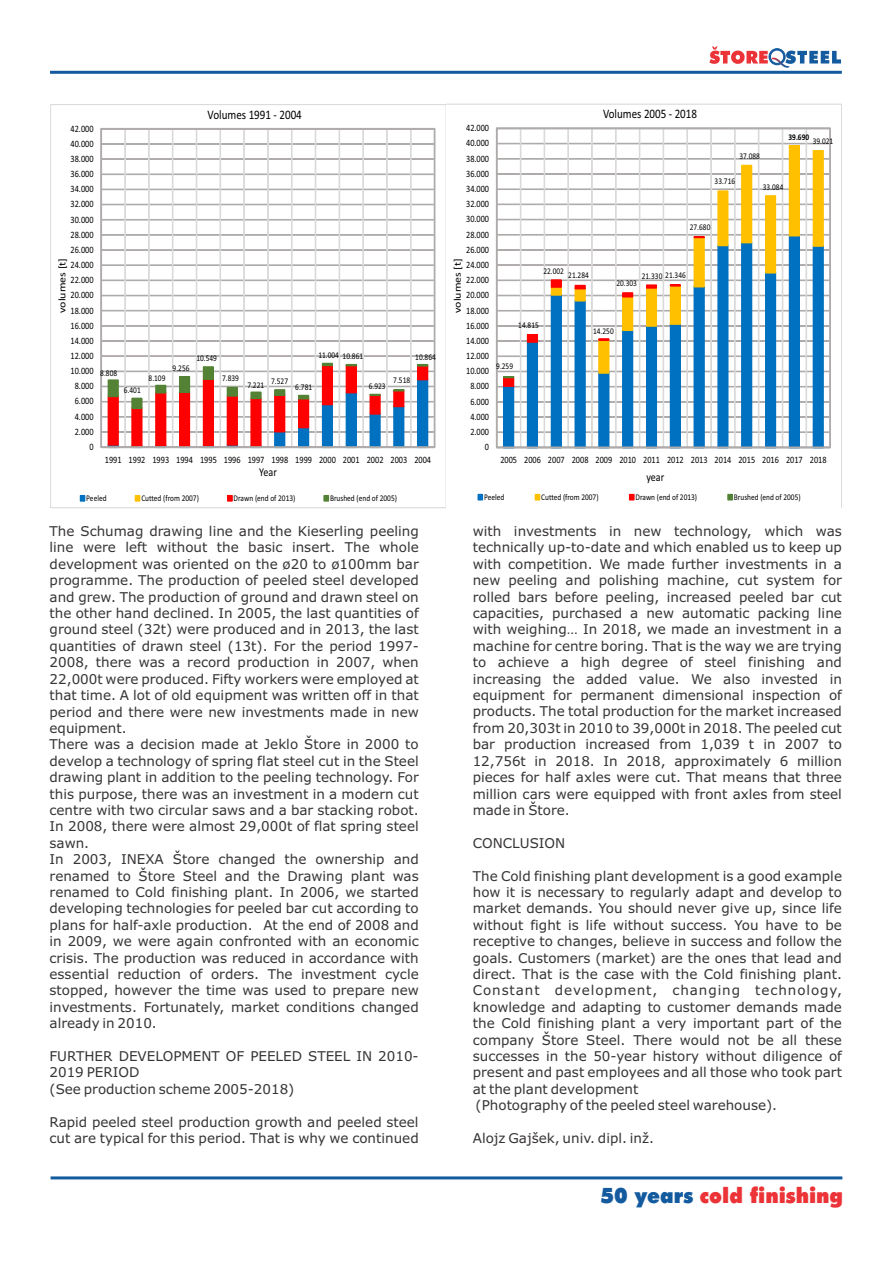
<style>
.page{position:relative;width:893px;height:1263px;background:#fff}
.page>*{position:absolute;margin:0;border:0;box-sizing:border-box;transform-origin:0 0}
.t1{font:900 21.3px "Futura BT";color:#ec3337;scale:.94 1}
.t2{font:13.5px/16.4px "Verdana";color:#373435}
.t3{font:13.05px "Calibri";color:#000;scale:.85 1}
.t4{font:12px "Calibri";color:#000;scale:.85 1}
.t5{font:10.2px "Calibri";color:#000;scale:1.18 1}
.t6{font:9.75px "Calibri";color:#000;scale:.85 1}
.t7{font:8.7px "Calibri";color:#000;scale:.85 1}
.t8{font:700 8.7px "Calibri";color:#000;scale:.85 1}
.s1{color:#135b9e}
</style>
<div class="page">
<svg style="left:709px;top:46px;width:132px;height:22px"></svg>
<hr style="left:50px;top:71px;width:792px;height:3px;background:#135b9e">
<hr style="left:51px;top:1176px;width:791px;height:3px;background:#135b9e">
<svg style="left:101px;top:129px;width:334px;height:319px"></svg>
<svg style="left:80px;top:495px;width:5px;height:6px"></svg>
<svg style="left:135px;top:495px;width:5px;height:6px"></svg>
<svg style="left:227px;top:495px;width:5px;height:6px"></svg>
<svg style="left:324px;top:495px;width:5px;height:6px"></svg>
<svg style="left:445px;top:103px;width:397px;height:406px"></svg>
<p class="t3" style="left:208px;top:109px;width:113px">Volumes 1991 - 2004</p>
<p class="t3" style="left:603px;top:108px;width:112px">Volumes 2005 - 2018</p>
<p class="t6" style="left:71px;top:124px;width:29px">42.000</p>
<p class="t6" style="left:466px;top:124px;width:29px">42.000</p>
<p class="t6" style="left:71px;top:139px;width:29px">40.000</p>
<p class="t6" style="left:466px;top:139px;width:29px">40.000</p>
<p class="t8" style="left:788px;top:134px;width:26px">39.690</p>
<p class="t7" style="left:813px;top:138px;width:26px">39.021</p>
<p class="t6" style="left:71px;top:155px;width:29px">38.000</p>
<p class="t6" style="left:466px;top:154px;width:29px">38.000</p>
<p class="t7" style="left:739px;top:152px;width:26px">37.088</p>
<p class="t6" style="left:71px;top:170px;width:29px">36.000</p>
<p class="t6" style="left:71px;top:185px;width:29px">34.000</p>
<p class="t6" style="left:466px;top:169px;width:29px">36.000</p>
<p class="t6" style="left:466px;top:185px;width:29px">34.000</p>
<p class="t7" style="left:715px;top:178px;width:26px">33.716</p>
<p class="t7" style="left:763px;top:183px;width:26px">33.084</p>
<p class="t6" style="left:71px;top:200px;width:29px">32.000</p>
<p class="t6" style="left:466px;top:200px;width:29px">32.000</p>
<p class="t6" style="left:71px;top:215px;width:29px">30.000</p>
<p class="t6" style="left:71px;top:230px;width:29px">28.000</p>
<p class="t6" style="left:466px;top:215px;width:29px">30.000</p>
<p class="t6" style="left:466px;top:230px;width:29px">28.000</p>
<p class="t7" style="left:690px;top:223px;width:26px">27.680</p>
<p class="t6" style="left:71px;top:246px;width:29px">26.000</p>
<p class="t6" style="left:466px;top:245px;width:29px">26.000</p>
<p class="t5" style="left:58px;top:313px;width:48px;rotate:-90deg">volumes [t]</p>
<p class="t6" style="left:71px;top:261px;width:29px">24.000</p>
<p class="t6" style="left:71px;top:276px;width:29px">22.000</p>
<p class="t6" style="left:71px;top:291px;width:29px">20.000</p>
<p class="t6" style="left:71px;top:306px;width:29px">18.000</p>
<p class="t5" style="left:453px;top:313px;width:48px;rotate:-90deg">volumes [t]</p>
<p class="t6" style="left:466px;top:261px;width:29px">24.000</p>
<p class="t6" style="left:466px;top:276px;width:29px">22.000</p>
<p class="t6" style="left:466px;top:291px;width:29px">20.000</p>
<p class="t6" style="left:466px;top:306px;width:29px">18.000</p>
<p class="t7" style="left:543px;top:268px;width:26px">22.002</p>
<p class="t7" style="left:568px;top:271px;width:26px">21.284</p>
<p class="t7" style="left:642px;top:272px;width:53px">21.330 21.346</p>
<p class="t7" style="left:616px;top:279px;width:26px">20.303</p>
<p class="t6" style="left:71px;top:321px;width:29px">16.000</p>
<p class="t6" style="left:466px;top:321px;width:29px">16.000</p>
<p class="t7" style="left:518px;top:321px;width:26px">14.815</p>
<p class="t7" style="left:593px;top:328px;width:26px">14.250</p>
<p class="t6" style="left:71px;top:336px;width:29px">14.000</p>
<p class="t6" style="left:466px;top:337px;width:29px">14.000</p>
<p class="t6" style="left:71px;top:352px;width:29px">12.000</p>
<p class="t7" style="left:196px;top:355px;width:26px">10.549</p>
<p class="t7" style="left:318px;top:352px;width:54px">11.004 10.861</p>
<p class="t7" style="left:415px;top:353px;width:26px">10.864</p>
<p class="t6" style="left:466px;top:352px;width:29px">12.000</p>
<p class="t6" style="left:71px;top:367px;width:29px">10.000</p>
<p class="t7" style="left:100px;top:370px;width:21px">8.808</p>
<p class="t6" style="left:75px;top:382px;width:24px">8.000</p>
<p class="t7" style="left:124px;top:386px;width:21px">6.401</p>
<p class="t7" style="left:173px;top:365px;width:21px">9.256</p>
<p class="t7" style="left:149px;top:374px;width:21px">8.109</p>
<p class="t7" style="left:222px;top:375px;width:21px">7.839</p>
<p class="t7" style="left:247px;top:379px;width:49px">7.221 7.527</p>
<p class="t7" style="left:295px;top:384px;width:21px">6.781</p>
<p class="t7" style="left:369px;top:382px;width:21px">6.923</p>
<p class="t7" style="left:393px;top:377px;width:21px">7.518</p>
<p class="t7" style="left:496px;top:363px;width:21px">9.259</p>
<p class="t6" style="left:466px;top:367px;width:29px">10.000</p>
<p class="t6" style="left:470px;top:382px;width:24px">8.000</p>
<p class="t6" style="left:75px;top:397px;width:24px">6.000</p>
<p class="t6" style="left:470px;top:397px;width:24px">6.000</p>
<p class="t6" style="left:75px;top:412px;width:24px">4.000</p>
<p class="t6" style="left:470px;top:412px;width:24px">4.000</p>
<p class="t6" style="left:75px;top:427px;width:24px">2.000</p>
<p class="t6" style="left:470px;top:428px;width:24px">2.000</p>
<p class="t6" style="left:89px;top:443px;width:6px">0</p>
<p class="t6" style="left:485px;top:443px;width:6px">0</p>
<p class="t6" style="left:105px;top:455px;width:385px">1991 1992 1993 1994 1995 1996 1997 1998 1999 2000 2001 2002 2003 2004</p>
<p class="t6" style="left:500px;top:456px;width:385px">2005 2006 2007 2008 2009 2010 2011 2012 2013 2014 2015 2016 2017 2018</p>
<p class="t4" style="left:259px;top:467px;width:22px">Year</p>
<p class="t4" style="left:646px;top:472px;width:23px">year</p>
<p class="t7" style="left:86px;top:494px;width:25px">Peeled</p>
<p class="t7" style="left:141px;top:494px;width:69px">Cutted (from 2007)</p>
<p class="t7" style="left:234px;top:494px;width:74px">Drawn (end of 2013)</p>
<p class="t7" style="left:330px;top:494px;width:80px">Brushed (end of 2005)</p>
<p class="t7" style="left:484px;top:493px;width:25px">Peeled</p>
<p class="t7" style="left:541px;top:493px;width:69px">Cutted (from 2007)</p>
<p class="t7" style="left:635px;top:493px;width:74px">Drawn (end of 2013)</p>
<p class="t7" style="left:734px;top:493px;width:80px">Brushed (end of 2005)</p>
<p class="t2" style="left:50px;top:524px;width:371px">The Schumag drawing line and the Kieserling peeling line were left without the basic insert. The whole development was oriented on the ø20 to ø100mm bar programme. The production of peeled steel developed and grew. The production of ground and drawn steel on the other hand declined. In 2005, the last quantities of ground steel (32t) were produced and in 2013, the last quantities of drawn steel (13t). For the period 1997- 2008, there was a record production in 2007, when 22,000t were produced. Fifty workers were employed at that time. A lot of old equipment was written off in that period and there were new investments made in new equipment.<br>There was a decision made at Jeklo Štore in 2000 to develop a technology of spring flat steel cut in the Steel drawing plant in addition to the peeling technology. For this purpose, there was an investment in a modern cut centre with two circular saws and a bar stacking robot.<br>In 2008, there were almost 29,000t of flat spring steel sawn.<br>In 2003, INEXA Štore changed the ownership and renamed to Štore Steel and the Drawing plant was renamed to Cold finishing plant. In 2006, we started developing technologies for peeled bar cut according to plans for half-axle production. At the end of 2008 and in 2009, we were again confronted with an economic crisis. The production was reduced in accordance with essential reduction of orders. The investment cycle stopped, however the time was used to prepare new investments. Fortunately, market conditions changed already in 2010.</p>
<p class="t2" style="left:50px;top:1049px;width:371px">FURTHER DEVELOPMENT OF PEELED STEEL IN 2010-<br>2019 PERIOD<br>(See production scheme 2005-2018)</p>
<p class="t2" style="left:50px;top:1115px;width:371px">Rapid peeled steel production growth and peeled steel cut are typical for this period. That is why we continued</p>
<p class="t2" style="left:473px;top:524px;width:371px;text-align:justify">with investments in new technology, which was technically up-to-date and which enabled us to keep up with competition. We made further investments in a new peeling and polishing machine, cut system for rolled bars before peeling, increased peeled bar cut capacities, purchased a new automatic packing line with weighing… In 2018, we made an investment in a machine for centre boring. That is the way we are trying to achieve a high degree of steel finishing and increasing the added value. We also invested in equipment for permanent dimensional inspection of products. The total production for the market increased from 20,303t in 2010 to 39,000t in 2018. The peeled cut bar production increased from 1,039 t in 2007 to 12,756t in 2018. In 2018, approximately 6 million pieces for half axles were cut. That means that three million cars were equipped with front axles from steel made in Štore.</p>
<p class="t2" style="left:473px;top:836px;width:94px">CONCLUSION</p>
<p class="t2" style="left:473px;top:869px;width:371px">The Cold finishing plant development is a good example how it is necessary to regularly adapt and develop to market demands. You should never give up, since life without fight is life without success. You have to be receptive to changes, believe in success and follow the goals. Customers (market) are the ones that lead and direct. That is the case with the Cold finishing plant.<br>Constant development, changing technology, knowledge and adapting to customer demands made the Cold finishing plant a very important part of the company Štore Steel. There would not be all these successes in the 50-year history without diligence of present and past employees and all those who took part at the plant development<br>(Photography of the peeled steel warehouse).</p>
<p class="t2" style="left:473px;top:1131px;width:183px">Alojz Gajšek, univ. dipl. inž.</p>
<h1 class="t1" style="left:600px;top:1187px;width:260px"><span class="s1">50 years</span> cold finishing</h1>
</div>
